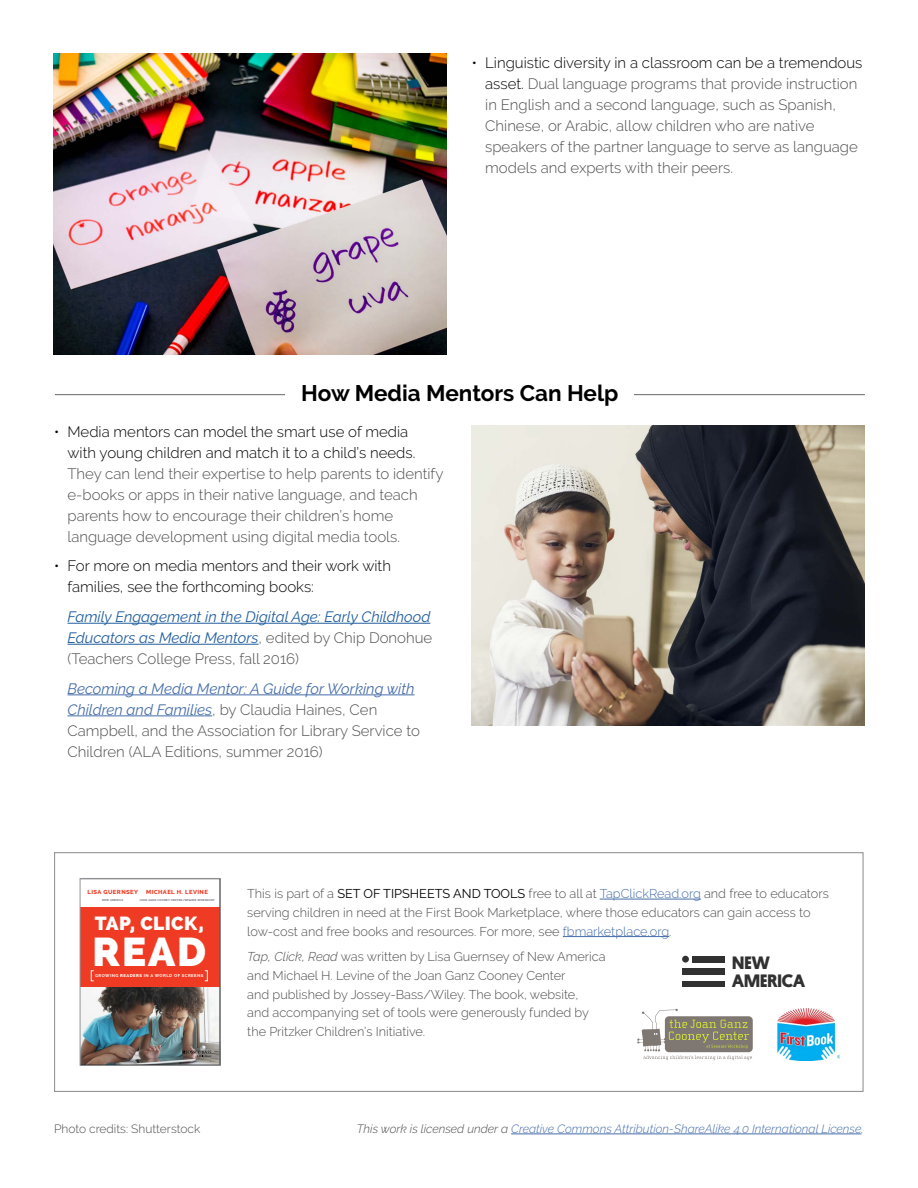
<style>
.page{position:relative;width:918px;height:1188px;background:#fff}
.page>*{position:absolute;margin:0;border:0;box-sizing:border-box;transform-origin:0 0}
.t1{font:800 40.35px "Raleway";color:#fff}
.t2{font:700 22.5px "Raleway";color:#000}
.t3{font:800 19.05px "Raleway";letter-spacing:.02em;color:#fff}
.t4{font:700 18.15px/18.1px "Platform";color:#323132}
.t5{font:300 15px/21px "Raleway";color:#4d4d4f}
.t6{font:300 15px/21px "Raleway";color:#000}
.t7{font:italic 15px/21px "Raleway";color:#215e9e}
.t8{font:300 12.75px/18.8px "Raleway";color:#4d4d4f}
.t9{font:italic 300 12px "Raleway";color:#456da9}
.t10{font:300 12px "Raleway";color:#4d4d4f}
.t11{font:800 5.85px "Raleway";letter-spacing:.07em;color:#ef3b23}
.t12{font:700 4.2px "Raleway";letter-spacing:.1em;color:#fff}
.t13{font:700 2.85px "Raleway";letter-spacing:.05em;color:#696a79}
.s1{color:#000}
.s2{font-weight:300;font-style:normal;color:#4d4d4f}
.s3{font-weight:400;font-style:italic;color:#456da9}
.s4{font-weight:800}
.s5{font-weight:400;color:#000}
.s6{color:#456da9}
.s7{font-style:italic}
.s8{color:#4d4d4f}
</style>
<div class="page">
<hr style="left:68px;top:623px;width:362px;height:1px;background:#215e9e">
<hr style="left:68px;top:644px;width:191px;height:1px;background:#215e9e">
<hr style="left:68px;top:694px;width:347px;height:1px;background:#456da9">
<hr style="left:68px;top:715px;width:144px;height:1px;background:#456da9">
<hr style="left:55px;top:394px;width:810px;height:1px;background:#77787b">
<div style="left:286px;top:380px;width:348px;height:28px;background:#fff"></div>
<img style="left:472px;top:425px;width:393px;height:301px">
<img style="left:54px;top:54px;width:393px;height:300px">
<hr style="left:511px;top:1134px;width:350px;height:1px;background:#456da9">
<hr style="left:600px;top:899px;width:101px;height:1px;background:#456da9">
<hr style="left:563px;top:936px;width:106px;height:1px;background:#456da9">
<div style="left:54px;top:852px;width:810px;height:240px;border:1px solid #939598"></div>
<div style="left:682px;top:981px;width:43px;height:5px;background:#323132"></div>
<div style="left:682px;top:968px;width:43px;height:6px;background:#323132"></div>
<div style="left:693px;top:956px;width:32px;height:6px;background:#323132"></div>
<div style="left:682px;top:956px;width:7px;height:7px;background:#323132;border-radius:50%"></div>
<img style="left:778px;top:1009px;width:62px;height:52px">
<img style="left:82px;top:907px;width:136px;height:157px">
<div style="left:80px;top:878px;width:140px;height:188px;border:1px solid #939598"></div>
<svg style="left:637px;top:1009px;width:115px;height:51px"></svg>
<p class="t5" style="left:485px;top:52px;width:379px;text-indent:-14px"><span class="s1">• Linguistic diversity in a classroom can be a tremendous asset.</span> Dual language programs that provide instruction in English and a second language, such as Spanish, Chinese, or Arabic, allow children who are native speakers of the partner language to serve as language models and experts with their peers.</p>
<h2 class="t2" style="left:301px;top:381px;width:319px">How Media Mentors Can Help</h2>
<p class="t6" style="left:68px;top:421px;width:349px;text-indent:-14px">• Media mentors can model the smart use of media with young children and match it to a child’s needs.</p>
<p class="t5" style="left:68px;top:463px;width:377px">They can lend their expertise to help parents to identify e-books or apps in their native language, and teach parents how to encourage their children’s home language development using digital media tools.</p>
<p class="t6" style="left:68px;top:556px;width:325px;text-indent:-14px">• For more on media mentors and their work with families, see the forthcoming books:</p>
<p class="t7" style="left:68px;top:606px;width:366px">Family Engagement in the Digital Age: Early Childhood<br>Educators as Media Mentors<span class="s2">, edited by Chip Donohue (Teachers College Press, fall 2016)</span></p>
<p class="t5" style="left:67px;top:678px;width:354px"><span class="s3">Becoming a Media Mentor: A Guide for Working with Children and Families</span>, by Claudia Haines, Cen Campbell, and the Association for Library Service to Children (ALA Editions, summer 2016)</p>
<p class="t11" style="left:88px;top:889px;width:52px">LISA GUERNSEY</p>
<p class="t13" style="left:102px;top:898px;width:23px">NEW AMERICA</p>
<p class="t11" style="left:146px;top:889px;width:63px">MICHAEL H. LEVINE</p>
<p class="t13" style="left:140px;top:898px;width:77px">JOAN GANZ COONEY CENTER/SESAME WORKSHOP</p>
<p class="t3" style="left:95px;top:913px;width:110px">TAP, CLICK,</p>
<h1 class="t1" style="left:93px;top:929px;width:115px">READ</h1>
<p class="t12" style="left:95px;top:973px;width:110px">GROWING <span class="s4">READERS</span> IN A WORLD OF SCREENS</p>
<p class="t8" style="left:247px;top:884px;width:583px">This is part of a <span class="s5">SET OF TIPSHEETS AND TOOLS</span> free to all at <span class="s6">TapClickRead.org</span> and free to educators serving children in need at the First Book Marketplace, where those educators can gain access to low-cost and free books and resources. For more, see <span class="s6">fbmarketplace.org</span>.</p>
<p class="t8" style="left:247px;top:947px;width:360px"><span class="s7">Tap, Click, Read</span> was written by Lisa Guernsey of New America and Michael H. Levine of the Joan Ganz Cooney Center<br>and published by Jossey-Bass/Wiley. The book, website,<br>and accompanying set of tools were generously funded by the Pritzker Children’s Initiative.</p>
<p class="t4" style="left:732px;top:952px;width:74px">NEW<br>AMERICA</p>
<p class="t10" style="left:54px;top:1122px;width:148px">Photo credits: Shutterstock</p>
<p class="t9" style="left:357px;top:1122px;width:508px"><span class="s8">This work is licensed under a</span> Creative Commons Attribution-ShareAlike 4.0 International License<span class="s8">.</span></p>
</div>
